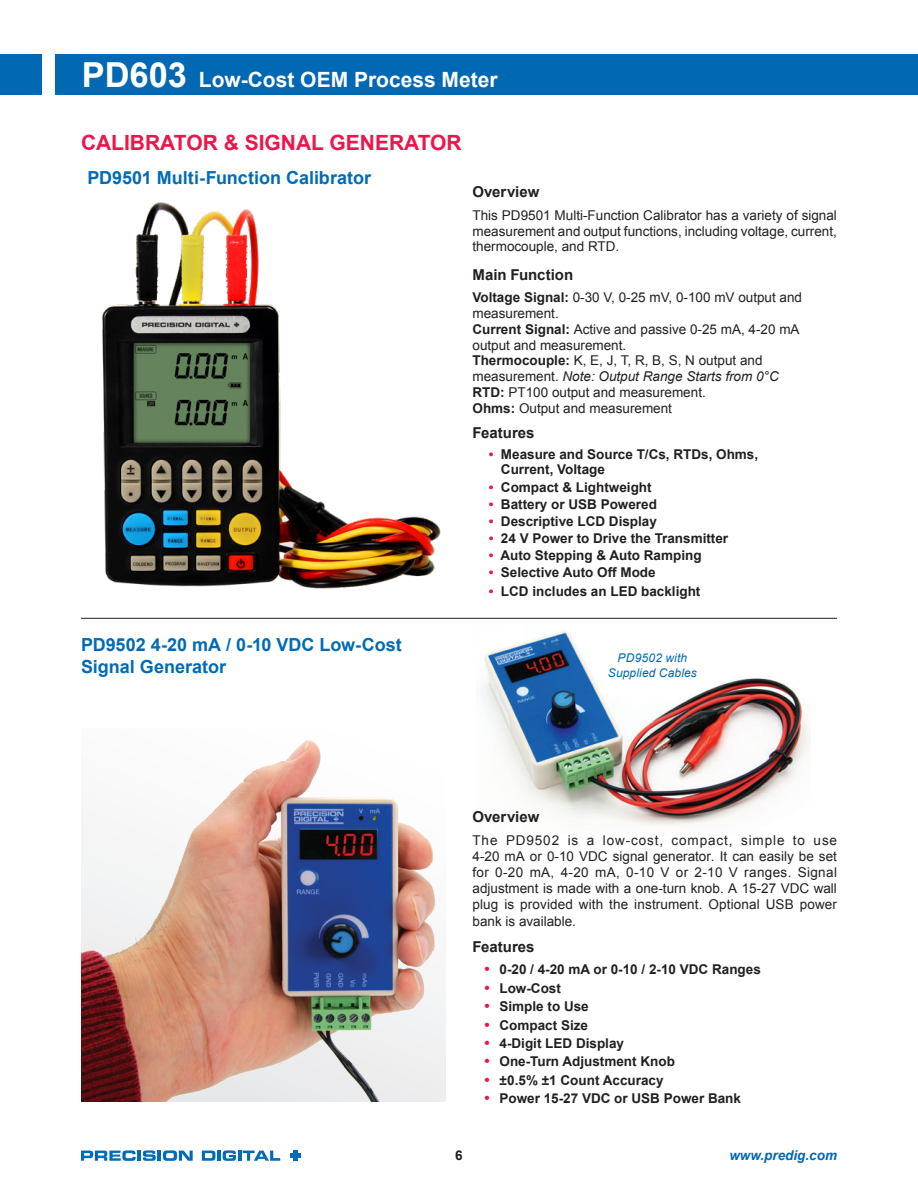
<style>
.page{position:relative;width:918px;height:1188px;background:#fff}
.page>*{position:absolute;margin:0;border:0;box-sizing:border-box;transform-origin:0 0}
.t1{font:700 21px "Arial";color:#fff}
._1-TOC{font:700 21px "Arial";color:#ed164b}
.t2{font:700 18px/21.6px "Arial";color:#006bb6}
.Paragraph_Style_11_p{font:700 15px "Arial";color:#231f20}
.Paragraph_Style_11_p-2{font:13.5px/16.2px "Arial";color:#231f20}
.t3{font:700 13.5px/15px "Arial";color:#231f20}
.t4{font:italic 700 13.5px "Arial";color:#0168b3}
.Paragraph_Style_11_p-3{font:italic 12px/15px "Arial";letter-spacing:.015em;color:#0168b3;text-align:center}
.s1{font-size:34.5px}
.s2{font-weight:700}
.s3{font-style:italic}
.s4{color:#ed164b}
.s5{font-size:15px;color:#ed164b}
</style>
<div class="page">
<div style="left:55px;top:54px;width:863px;height:40px;background:#0168b3"></div>
<div style="left:0;top:54px;width:41px;height:40px;background:#0168b3"></div>
<div style="left:290px;top:1153px;width:11px;height:5px;background:#006bb6"></div>
<svg style="left:81px;top:1150px;width:112px;height:11px"></svg>
<svg style="left:202px;top:1150px;width:78px;height:11px"></svg>
<img style="left:81px;top:740px;width:360px;height:362px">
<img style="left:481px;top:630px;width:329px;height:196px">
<hr style="left:81px;top:618px;width:756px;height:1px;background:#231f20">
<img style="left:102px;top:202px;width:339px;height:387px">
<h1 class="t1" style="left:82px;top:66px;width:417px"><span class="s1">PD603</span> Low-Cost OEM Process Meter</h1>
<p class="_1-TOC" style="left:81px;top:129px;width:382px">CALIBRATOR &amp; SIGNAL GENERATOR</p>
<p class="t2" style="left:87px;top:168px;width:285px">PD9501 Multi-Function Calibrator</p>
<p class="Paragraph_Style_11_p" style="left:472px;top:182px;width:68px">Overview</p>
<p class="Paragraph_Style_11_p-2" style="left:472px;top:207px;width:366px;line-height:15.8px;text-align:justify">This PD9501 Multi-Function Calibrator has a variety of signal measurement and output functions, including voltage, current, thermocouple, and RTD.</p>
<p class="Paragraph_Style_11_p" style="left:472px;top:265px;width:102px">Main Function</p>
<p class="Paragraph_Style_11_p-2" style="left:472px;top:290px;width:331px;line-height:15.8px"><span class="s2">Voltage Signal:</span> 0-30 V, 0-25 mV, 0-100 mV output and measurement.</p>
<p class="Paragraph_Style_11_p-2" style="left:472px;top:321px;width:329px;line-height:15.8px"><span class="s2">Current Signal:</span> Active and passive 0-25 mA, 4-20 mA output and measurement.</p>
<p class="Paragraph_Style_11_p-2" style="left:472px;top:353px;width:308px;line-height:15.8px"><span class="s2">Thermocouple:</span> K, E, J, T, R, B, S, N output and measurement. <span class="s3">Note: Output Range Starts from 0°C</span></p>
<p class="Paragraph_Style_11_p-2" style="left:472px;top:384px;width:235px"><span class="s2">RTD:</span> PT100 output and measurement.</p>
<p class="Paragraph_Style_11_p-2" style="left:472px;top:400px;width:201px"><span class="s2">Ohms:</span> Output and measurement</p>
<p class="Paragraph_Style_11_p" style="left:472px;top:423px;width:64px">Features</p>
<p class="t3" style="left:501px;top:448px;width:259px;text-indent:-12px"><span class="s4">•</span> Measure and Source T/Cs, RTDs, Ohms,<br>Current, Voltage</p>
<p class="t3" style="left:489px;top:480px;width:164px"><span class="s4">•</span> Compact &amp; Lightweight</p>
<p class="t3" style="left:489px;top:497px;width:170px"><span class="s4">•</span> Battery or USB Powered</p>
<p class="t3" style="left:489px;top:514px;width:170px"><span class="s4">•</span> Descriptive LCD Display</p>
<p class="t3" style="left:489px;top:531px;width:241px"><span class="s4">•</span> 24 V Power to Drive the Transmitter</p>
<p class="t3" style="left:489px;top:548px;width:214px"><span class="s4">•</span> Auto Stepping &amp; Auto Ramping</p>
<p class="t3" style="left:489px;top:566px;width:169px"><span class="s4">•</span> Selective Auto Off Mode</p>
<p class="t3" style="left:489px;top:584px;width:213px"><span class="s4">•</span> LCD includes an LED backlight</p>
<p class="t2" style="left:81px;top:635px;width:322px">PD9502 4-20 mA / 0-10 VDC Low-Cost<br>Signal Generator</p>
<p class="Paragraph_Style_11_p-3" style="left:608px;top:651px;width:91px">PD9502 with<br>Supplied Cables</p>
<p class="Paragraph_Style_11_p" style="left:472px;top:807px;width:68px">Overview</p>
<p class="Paragraph_Style_11_p-2" style="left:472px;top:832px;width:366px;text-align:justify">The PD9502 is a low-cost, compact, simple to use 4-20 mA or 0-10 VDC signal generator. It can easily be set for 0-20 mA, 4-20 mA, 0-10 V or 2-10 V ranges. Signal adjustment is made with a one-turn knob. A 15-27 VDC wall plug is provided with the instrument. Optional USB power bank is available.</p>
<p class="Paragraph_Style_11_p" style="left:472px;top:936px;width:64px">Features</p>
<p class="t3" style="left:485px;top:963px;width:278px"><span class="s5">•</span> 0-20 / 4-20 mA or 0-10 / 2-10 VDC Ranges</p>
<p class="t3" style="left:485px;top:981px;width:78px"><span class="s5">•</span> Low-Cost</p>
<p class="t3" style="left:485px;top:999px;width:106px"><span class="s5">•</span> Simple to Use</p>
<p class="t3" style="left:485px;top:1018px;width:105px"><span class="s5">•</span> Compact Size</p>
<p class="t3" style="left:485px;top:1036px;width:141px"><span class="s5">•</span> 4-Digit LED Display</p>
<p class="t3" style="left:485px;top:1055px;width:192px"><span class="s5">•</span> One-Turn Adjustment Knob</p>
<p class="t3" style="left:485px;top:1073px;width:180px"><span class="s5">•</span> ±0.5% ±1 Count Accuracy</p>
<p class="t3" style="left:485px;top:1091px;width:258px"><span class="s5">•</span> Power 15-27 VDC or USB Power Bank</p>
<p class="t3" style="left:455px;top:1148px;width:9px">6</p>
<p class="t4" style="left:729px;top:1147px;width:109px">www.predig.com</p>
</div>
